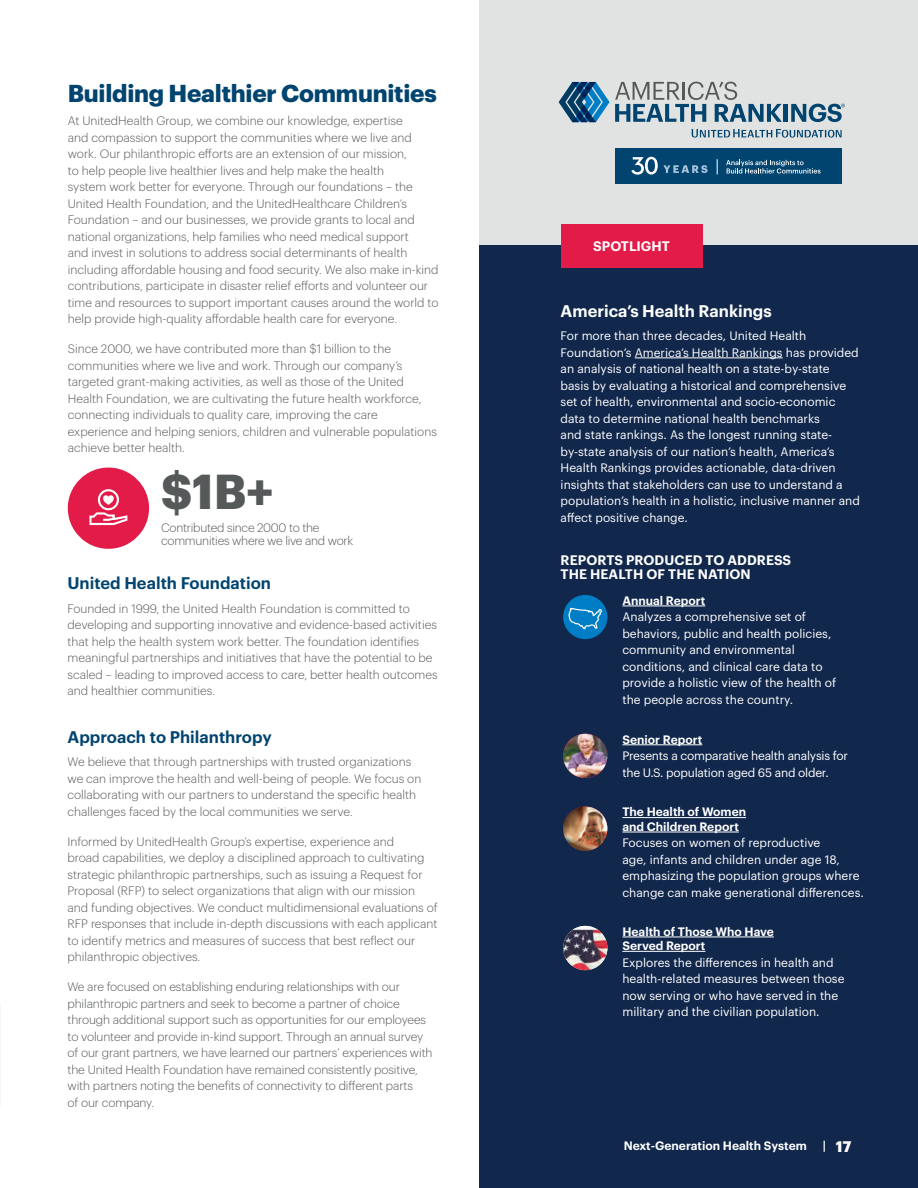
<style>
.page{position:relative;width:918px;height:1188px;background:#fff}
.page>*{position:absolute;margin:0;border:0;box-sizing:border-box;transform-origin:0 0}
.t1{font:700 48px "Graphik";color:#56595a}
.t2{font:700 24px "Graphik";letter-spacing:-.01em;color:#00446f}
.t3{font:600 16.5px "Graphik";color:#00446f}
.t4{font:600 16.5px "Graphik";color:#fff}
.t5{font:700 15px "Graphik";color:#fff}
.t6{font:600 13.5px/14.2px "Graphik";letter-spacing:.005em;color:#fff}
.t7{font:300 12px/16.5px "Graphik";color:#56595a}
.t8{font:12px/16.5px "Graphik";color:#fff}
.t9{font:600 12px/14.4px "Graphik";color:#fff}
.t10{font:12px/16.5px "Graphik";letter-spacing:-.02em;color:#fff}
.t11{font:300 12px/13.5px "Graphik";letter-spacing:-.02em;color:#56595a}
</style>
<div class="page">
<div style="left:479px;top:0;width:439px;height:246px;background:#e1e3e3"></div>
<div style="left:479px;top:246px;width:439px;height:942px;background:#11274b"></div>
<hr style="left:635px;top:358px;width:148px;height:1px;background:#fff">
<div style="left:561px;top:224px;width:141px;height:44px;background:#e31b49"></div>
<svg style="left:692px;top:129px;width:150px;height:9px"></svg>
<hr style="left:784px;top:104px;width:4px;height:18px;background:#00446f">
<svg style="left:791px;top:104px;width:54px;height:18px"></svg>
<svg style="left:559px;top:82px;width:223px;height:40px"></svg>
<div style="left:615px;top:148px;width:227px;height:36px;background:#00446f"></div>
<svg style="left:631px;top:157px;width:77px;height:18px"></svg>
<svg style="left:726px;top:160px;width:95px;height:14px"></svg>
<svg style="left:717px;top:159px;width:1px;height:15px"></svg>
<div style="left:563px;top:595px;width:44px;height:44px;background:#007ec5;border-radius:50%"></div>
<svg style="left:568px;top:608px;width:34px;height:21px"></svg>
<hr style="left:622px;top:606px;width:83px;height:1px;background:#fff">
<img style="left:563px;top:734px;width:44px;height:44px;border-radius:22px">
<hr style="left:622px;top:745px;width:80px;height:1px;background:#fff">
<img style="left:563px;top:807px;width:44px;height:44px;border-radius:22px">
<hr style="left:622px;top:817px;width:124px;height:1px;background:#fff">
<hr style="left:622px;top:832px;width:117px;height:1px;background:#fff">
<img style="left:563px;top:926px;width:44px;height:44px;border-radius:22px">
<hr style="left:622px;top:937px;width:152px;height:1px;background:#fff">
<hr style="left:622px;top:951px;width:83px;height:1px;background:#fff">
<div style="left:68px;top:468px;width:81px;height:81px;background:#e31b49;border-radius:50%"></div>
<svg style="left:89px;top:489px;width:39px;height:37px"></svg>
<p class="t2" style="left:68px;top:75px;width:371px">Building Healthier Communities</p>
<p class="t7" style="left:68px;top:112px;width:372px">At UnitedHealth Group, we combine our knowledge, expertise<br>and compassion to support the communities where we live and work. Our philanthropic efforts are an extension of our mission,<br>to help people live healthier lives and help make the health<br>system work better for everyone. Through our foundations – the United Health Foundation, and the UnitedHealthcare Children’s Foundation – and our businesses, we provide grants to local and national organizations, help families who need medical support<br>and invest in solutions to address social determinants of health including affordable housing and food security. We also make in-kind contributions, participate in disaster relief efforts and volunteer our time and resources to support important causes around the world to help provide high-quality affordable health care for everyone.</p>
<p class="t7" style="left:68px;top:340px;width:371px">Since 2000, we have contributed more than $1 billion to the communities where we live and work. Through our company’s targeted grant-making activities, as well as those of the United Health Foundation, we are cultivating the future health workforce, connecting individuals to quality care, improving the care experience and helping seniors, children and vulnerable populations achieve better health.</p>
<p class="t1" style="left:161px;top:454px;width:114px">$1B+</p>
<p class="t11" style="left:161px;top:520px;width:194px">Contributed since 2000 to the communities where we live and work</p>
<h3 class="t3" style="left:68px;top:571px;width:205px">United Health Foundation</h3>
<p class="t7" style="left:68px;top:599px;width:372px">Founded in 1999, the United Health Foundation is committed to developing and supporting innovative and evidence-based activities that help the health system work better. The foundation identifies meaningful partnerships and initiatives that have the potential to be scaled – leading to improved access to care, better health outcomes and healthier communities.</p>
<h3 class="t3" style="left:68px;top:725px;width:206px">Approach to Philanthropy</h3>
<p class="t7" style="left:68px;top:753px;width:355px">We believe that through partnerships with trusted organizations we can improve the health and well-being of people. We focus on collaborating with our partners to understand the specific health challenges faced by the local communities we serve.</p>
<p class="t7" style="left:68px;top:832px;width:372px">Informed by UnitedHealth Group’s expertise, experience and<br>broad capabilities, we deploy a disciplined approach to cultivating strategic philanthropic partnerships, such as issuing a Request for Proposal (RFP) to select organizations that align with our mission and funding objectives. We conduct multidimensional evaluations of RFP responses that include in-depth discussions with each applicant to identify metrics and measures of success that best reflect our philanthropic objectives.</p>
<p class="t7" style="left:68px;top:978px;width:367px">We are focused on establishing enduring relationships with our philanthropic partners and seek to become a partner of choice through additional support such as opportunities for our employees to volunteer and provide in-kind support. Through an annual survey of our grant partners, we have learned our partners’ experiences with the United Health Foundation have remained consistently positive, with partners noting the benefits of connectivity to different parts<br>of our company.</p>
<p class="t6" style="left:593px;top:238px;width:78px">SPOTLIGHT</p>
<p class="t4" style="left:561px;top:298px;width:213px">America’s Health Rankings</p>
<p class="t8" style="left:561px;top:327px;width:301px">For more than three decades, United Health Foundation’s America’s Health Rankings has provided an analysis of national health on a state-by-state basis by evaluating a historical and comprehensive set of health, environmental and socio-economic data to determine national health benchmarks<br>and state rankings. As the longest running state&shy;by-state analysis of our nation’s health, America’s Health Rankings provides actionable, data-driven insights that stakeholders can use to understand a population’s health in a holistic, inclusive manner and affect positive change.</p>
<p class="t6" style="left:561px;top:552px;width:232px">REPORTS PRODUCED TO ADDRESS<br>THE HEALTH OF THE NATION</p>
<p class="t9" style="left:622px;top:592px;width:84px">Annual Report</p>
<p class="t8" style="left:622px;top:608px;width:215px">Analyzes a comprehensive set of behaviors, public and health policies, community and environmental conditions, and clinical care data to provide a holistic view of the health of the people across the country.</p>
<p class="t9" style="left:622px;top:731px;width:81px">Senior Report</p>
<p class="t10" style="left:622px;top:747px;width:227px">Presents a comparative health analysis for the U.S. population aged 65 and older.</p>
<p class="t9" style="left:622px;top:804px;width:125px">The Health of Women and Children Report</p>
<p class="t8" style="left:622px;top:834px;width:243px">Focuses on women of reproductive<br>age, infants and children under age 18, emphasizing the population groups where change can make generational differences.</p>
<p class="t9" style="left:622px;top:923px;width:153px">Health of Those Who Have<br>Served Report</p>
<p class="t8" style="left:622px;top:953px;width:224px">Explores the differences in health and health-related measures between those now serving or who have served in the military and the civilian population.</p>
<p class="t9" style="left:624px;top:1138px;width:185px">Next-Generation Health System</p>
<p class="t9" style="left:823px;top:1138px;width:5px">|</p>
<p class="t5" style="left:836px;top:1135px;width:17px">17</p>
</div>
